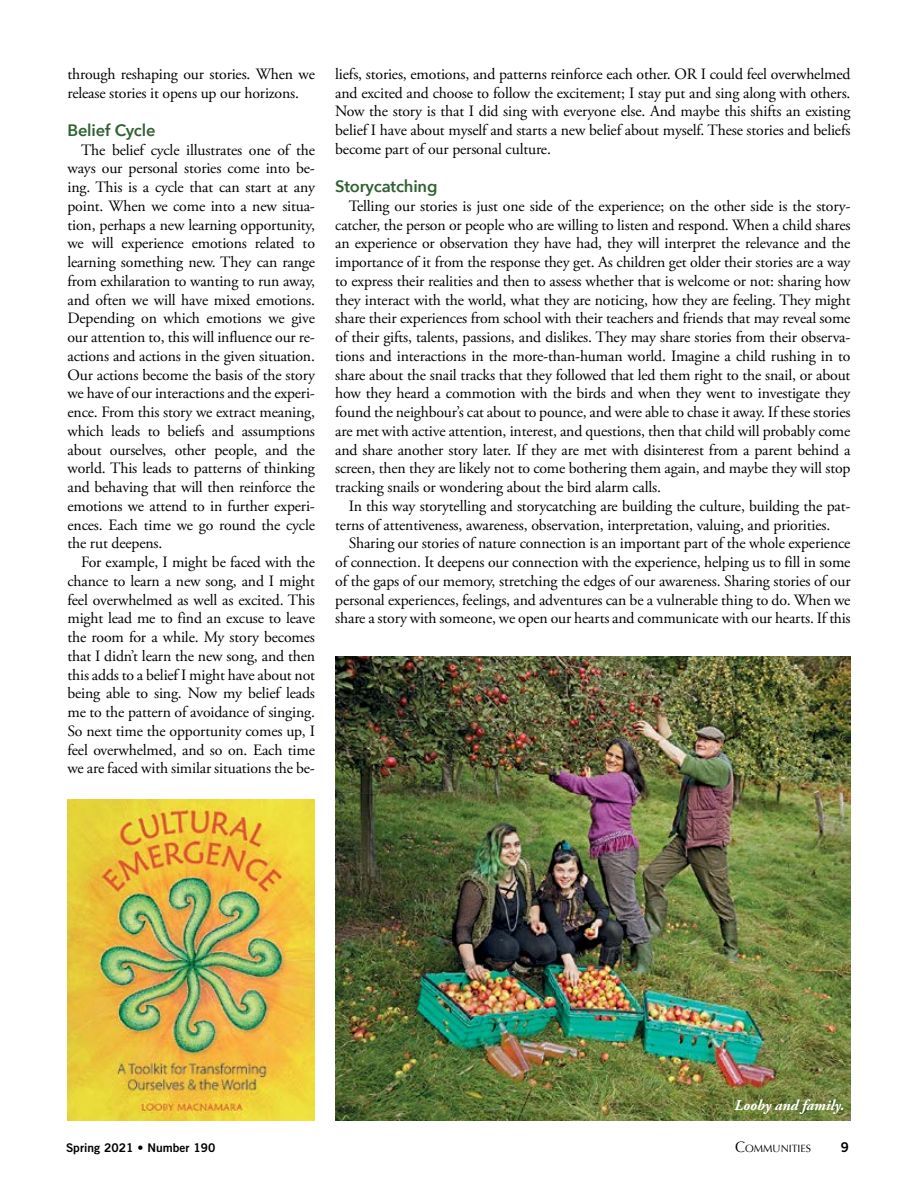
<style>
.page{position:relative;width:918px;height:1188px;background:#fff}
.page>*{position:absolute;margin:0;border:0;box-sizing:border-box;transform-origin:0 0}
.t1{font:600 16.5px "Avenir Next";letter-spacing:-.01em;color:#2f6130}
.t2{font:15.75px/18.8px "Adobe Garamond Pro";letter-spacing:-.01em;color:#000;text-align:justify}
.t3{font:italic 700 15px "Adobe Garamond Pro";color:#fff}
.t4{font:13.5px "Trade Gothic Bold Two";color:#000}
.t5{font:12px "Trade Gothic Bold Two";color:#000}
.t6{font:10.5px "Optima";color:#000}
.s1{font-size:15px}
</style>
<div class="page">
<img style="left:335px;top:657px;width:515px;height:463px">
<img style="left:68px;top:799px;width:247px;height:321px">
<p class="t2" style="left:68px;top:65px;width:249px">through reshaping our stories. When we release stories it opens up our horizons.</p>
<p class="t1" style="left:68px;top:116px;width:90px">Belief Cycle</p>
<p class="t2" style="left:68px;top:141px;width:249px;text-indent:14px">The belief cycle illustrates one of the ways our personal stories come into be&shy;ing. This is a cycle that can start at any point. When we come into a new situa&shy;tion, perhaps a new learning opportunity, we will experience emotions related to learning something new. They can range from exhilaration to wanting to run away, and often we will have mixed emotions.<br>Depending on which emotions we give our attention to, this will influence our re&shy;actions and actions in the given situation.<br>Our actions become the basis of the story we have of our interactions and the experi&shy;ence. From this story we extract meaning, which leads to beliefs and assumptions about ourselves, other people, and the world. This leads to patterns of thinking and behaving that will then reinforce the emotions we attend to in further experi&shy;ences. Each time we go round the cycle the rut deepens.</p>
<p class="t2" style="left:68px;top:553px;width:249px;text-indent:14px">For example, I might be faced with the chance to learn a new song, and I might feel overwhelmed as well as excited. This might lead me to find an excuse to leave the room for a while. My story becomes that I didn’t learn the new song, and then this adds to a belief I might have about not being able to sing. Now my belief leads me to the pattern of avoidance of singing.<br>So next time the opportunity comes up, I feel overwhelmed, and so on. Each time we are faced with similar situations the be-</p>
<p class="t2" style="left:335px;top:65px;width:517px">liefs, stories, emotions, and patterns reinforce each other. OR I could feel overwhelmed and excited and choose to follow the excitement; I stay put and sing along with others.<br>Now the story is that I did sing with everyone else. And maybe this shifts an existing belief I have about myself and starts a new belief about myself. These stories and beliefs become part of our personal culture.</p>
<p class="t1" style="left:335px;top:172px;width:104px">Storycatching</p>
<p class="t2" style="left:335px;top:197px;width:517px;text-indent:14px">Telling our stories is just one side of the experience; on the other side is the story&shy;catcher, the person or people who are willing to listen and respond. When a child shares an experience or observation they have had, they will interpret the relevance and the importance of it from the response they get. As children get older their stories are a way to express their realities and then to assess whether that is welcome or not: sharing how they interact with the world, what they are noticing, how they are feeling. They might share their experiences from school with their teachers and friends that may reveal some of their gifts, talents, passions, and dislikes. They may share stories from their observa&shy;tions and interactions in the more-than-human world. Imagine a child rushing in to share about the snail tracks that they followed that led them right to the snail, or about how they heard a commotion with the birds and when they went to investigate they found the neighbour’s cat about to pounce, and were able to chase it away. If these stories are met with active attention, interest, and questions, then that child will probably come and share another story later. If they are met with disinterest from a parent behind a screen, then they are likely not to come bothering them again, and maybe they will stop tracking snails or wondering about the bird alarm calls.</p>
<p class="t2" style="left:335px;top:497px;width:517px;text-indent:14px">In this way storytelling and storycatching are building the culture, building the pat&shy;terns of attentiveness, awareness, observation, interpretation, valuing, and priorities.</p>
<p class="t2" style="left:335px;top:535px;width:517px;text-indent:14px">Sharing our stories of nature connection is an important part of the whole experience of connection. It deepens our connection with the experience, helping us to fill in some of the gaps of our memory, stretching the edges of our awareness. Sharing stories of our personal experiences, feelings, and adventures can be a vulnerable thing to do. When we share a story with someone, we open our hearts and communicate with our hearts. If this</p>
<p class="t3" style="left:734px;top:1097px;width:112px">Looby and family.</p>
<p class="t5" style="left:66px;top:1140px;width:151px">Spring 2021 • Number 190</p>
<p class="t6" style="left:735px;top:1142px;width:77px"><span class="s1">C</span>OMMUNITIES</p>
<p class="t4" style="left:841px;top:1139px;width:10px">9</p>
</div>
